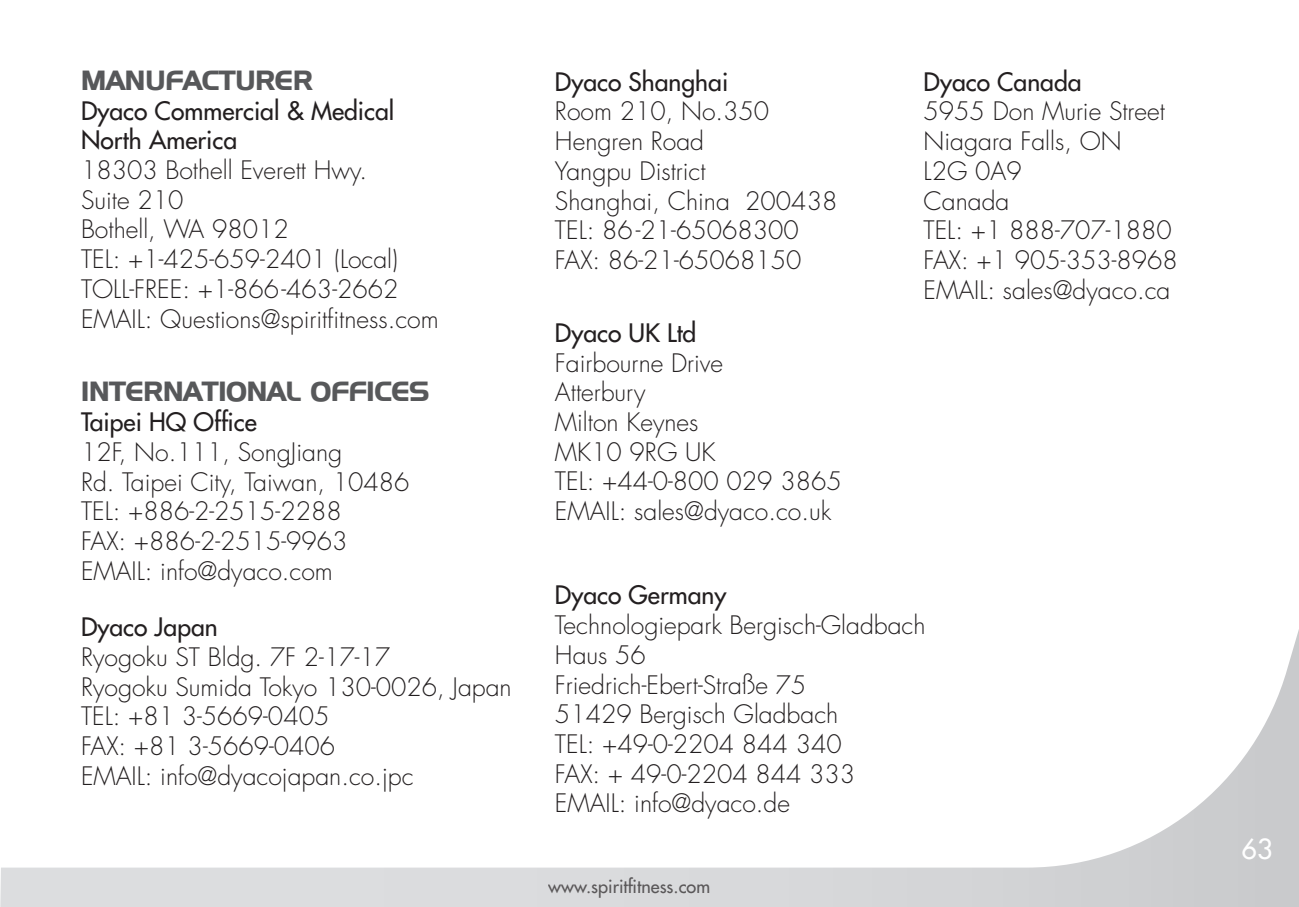
<style>
.page{position:relative;width:1299px;height:907px;background:#fff}
.page>*{position:absolute;margin:0;border:0;box-sizing:border-box;transform-origin:0 0}
.t1{font:700 27px "Hanzel";color:#57585a}
.t2{font:500 27px "Futura Std";color:#fff}
.t3{font:300 24.75px/29.7px "Futura Std";color:#231f20}
.t4{font:500 24.75px/29.7px "Futura Std";color:#231f20}
.t5{font:500 18px "Futura Std";color:#231f20}
</style>
<div class="page">
<svg style="left:0;top:629px;width:1299px;height:277px"></svg>
<p class="t1" style="left:81px;top:64px;width:233px">MANUFACTURER</p>
<p class="t4" style="left:81px;top:96px;width:315px">Dyaco Commercial &amp; Medical<br>North America</p>
<p class="t3" style="left:81px;top:156px;width:288px">18303 Bothell Everett Hwy.</p>
<p class="t3" style="left:81px;top:186px;width:104px">Suite 210</p>
<p class="t3" style="left:81px;top:215px;width:209px">Bothell, WA 98012</p>
<p class="t3" style="left:81px;top:245px;width:319px">TEL: +1-425-659-2401 (Local)</p>
<p class="t3" style="left:81px;top:275px;width:319px">TOLL-FREE: +1-866-463-2662</p>
<p class="t3" style="left:81px;top:304px;width:359px">EMAIL: Questions@spiritfitness.com</p>
<p class="t1" style="left:81px;top:375px;width:350px">INTERNATIONAL OFFICES</p>
<p class="t4" style="left:81px;top:407px;width:177px">Taipei HQ Office</p>
<p class="t3" style="left:81px;top:438px;width:263px">12F, No.111, SongJiang</p>
<p class="t3" style="left:81px;top:467px;width:330px">Rd. Taipei City, Taiwan, 10486</p>
<p class="t3" style="left:81px;top:497px;width:262px">TEL: +886-2-2515-2288</p>
<p class="t3" style="left:81px;top:527px;width:268px">FAX: +886-2-2515-9963</p>
<p class="t3" style="left:81px;top:556px;width:253px">EMAIL: info@dyaco.com</p>
<p class="t4" style="left:81px;top:612px;width:138px">Dyaco Japan</p>
<p class="t3" style="left:81px;top:642px;width:311px">Ryogoku ST Bldg. 7F 2-17-17</p>
<p class="t3" style="left:81px;top:672px;width:432px">Ryogoku Sumida Tokyo 130-0026, Japan</p>
<p class="t3" style="left:81px;top:702px;width:250px">TEL: +81 3-5669-0405</p>
<p class="t3" style="left:81px;top:731px;width:256px">FAX: +81 3-5669-0406</p>
<p class="t3" style="left:81px;top:761px;width:334px">EMAIL: info@dyacojapan.co.jpc</p>
<p class="t4" style="left:555px;top:67px;width:175px">Dyaco Shanghai</p>
<p class="t3" style="left:555px;top:97px;width:216px">Room 210, No.350</p>
<p class="t3" style="left:555px;top:127px;width:151px">Hengren Road</p>
<p class="t3" style="left:555px;top:157px;width:152px">Yangpu District</p>
<p class="t3" style="left:555px;top:186px;width:284px">Shanghai, China 200438</p>
<p class="t3" style="left:555px;top:216px;width:245px">TEL: 86-21-65068300</p>
<p class="t3" style="left:555px;top:246px;width:248px">FAX: 86-21-65068150</p>
<p class="t4" style="left:555px;top:318px;width:143px">Dyaco UK Ltd</p>
<p class="t3" style="left:555px;top:348px;width:170px">Fairbourne Drive</p>
<p class="t3" style="left:555px;top:378px;width:92px">Atterbury</p>
<p class="t3" style="left:555px;top:408px;width:145px">Milton Keynes</p>
<p class="t3" style="left:555px;top:437px;width:162px">MK10 9RG UK</p>
<p class="t3" style="left:555px;top:467px;width:288px">TEL: +44-0-800 029 3865</p>
<p class="t3" style="left:555px;top:497px;width:278px">EMAIL: sales@dyaco.co.uk</p>
<p class="t4" style="left:924px;top:67px;width:159px">Dyaco Canada</p>
<p class="t3" style="left:924px;top:97px;width:243px">5955 Don Murie Street</p>
<p class="t3" style="left:924px;top:127px;width:200px">Niagara Falls, ON<br>L2G 0A9</p>
<p class="t3" style="left:924px;top:186px;width:87px">Canada</p>
<p class="t3" style="left:924px;top:216px;width:250px">TEL: +1 888-707-1880</p>
<p class="t3" style="left:924px;top:246px;width:256px">FAX: +1 905-353-8968</p>
<p class="t3" style="left:924px;top:275px;width:248px">EMAIL: sales@dyaco.ca</p>
<p class="t4" style="left:555px;top:580px;width:173px">Dyaco Germany</p>
<p class="t3" style="left:555px;top:611px;width:372px">Technologiepark Bergisch-Gladbach</p>
<p class="t3" style="left:555px;top:640px;width:92px">Haus 56</p>
<p class="t3" style="left:555px;top:670px;width:253px">Friedrich-Ebert-Straße 75</p>
<p class="t3" style="left:555px;top:700px;width:285px">51429 Bergisch Gladbach</p>
<p class="t3" style="left:555px;top:729px;width:288px">TEL: +49-0-2204 844 340</p>
<p class="t3" style="left:555px;top:759px;width:302px">FAX: + 49-0-2204 844 333</p>
<p class="t3" style="left:555px;top:789px;width:237px">EMAIL: info@dyaco.de</p>
<p class="t5" style="left:548px;top:875px;width:163px">www.spiritfitness.com</p>
<p class="t2" style="left:1241px;top:832px;width:33px">63</p>
</div>
